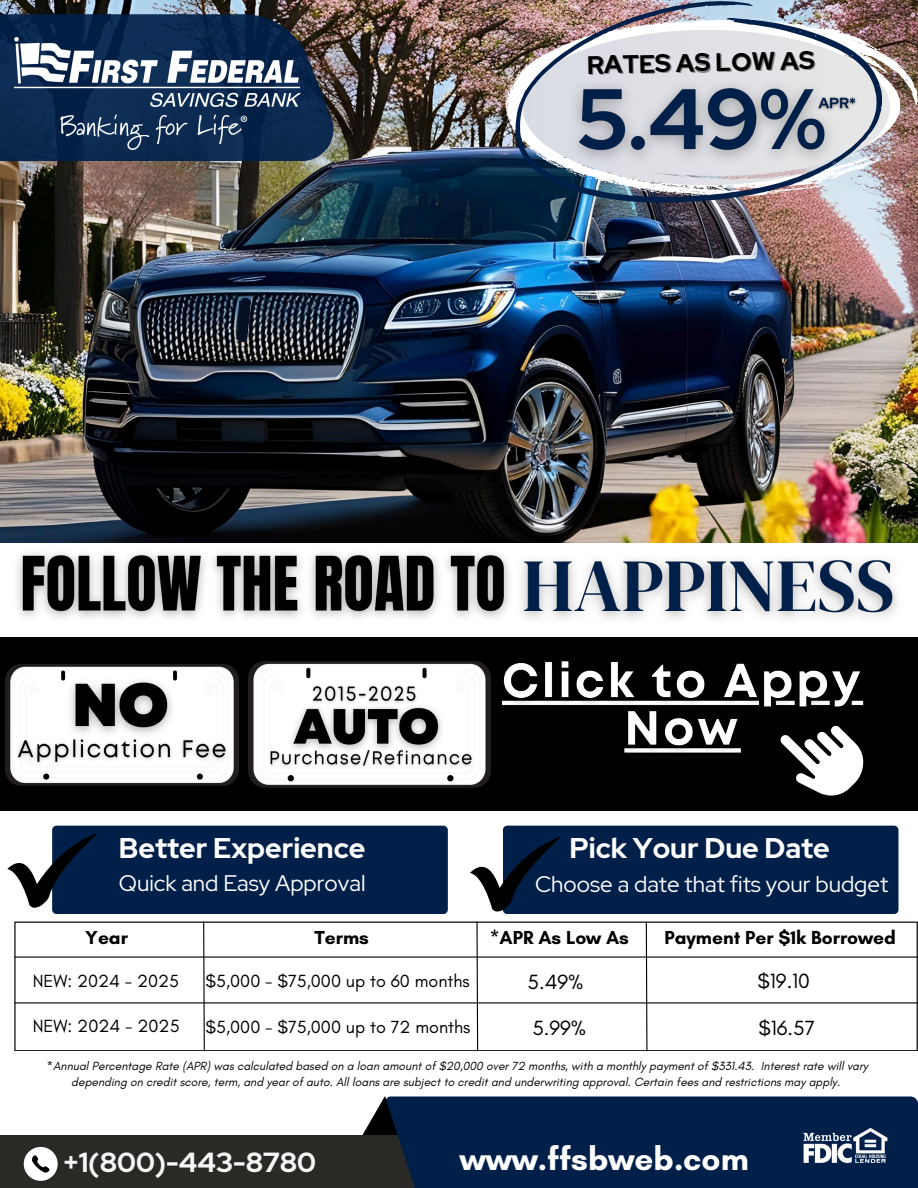
<style>
.page{position:relative;width:918px;height:1188px;background:#fff}
.page>*{position:absolute;margin:0;border:0;box-sizing:border-box;transform-origin:0 0}
.t1{font:700 33.15px "Glacial Indifference";color:#fff}
.t2{font:700 28.35px "Red Hat Display";color:#fff}
.t3{font:700 27.6px "Red Hat Display";color:#f6f6f6}
.t4{font:700 25.2px "Red Hat Display";color:#000}
.t5{font:22.5px "Red Hat Display";color:#fff}
.t6{font:21px "Glacial Indifference";color:#000}
.t7{font:700 19.2px "Glacial Indifference";color:#000}
.t8{font:18px "Glacial Indifference";color:#000}
.t9{font:italic 12px/16px "Glacial Indifference";color:#000;text-align:center}
</style>
<div class="page">
<img style="left:0;top:0;width:918px;height:542px">
<svg style="left:362px;top:1096px;width:24px;height:39px"></svg>
<div style="left:0;top:1135px;width:522px;height:53px;background:#2a2925"></div>
<div style="left:386px;top:1096px;width:532px;height:92px;background:#00204a"></div>
<svg style="left:0;top:14px;width:334px;height:147px;background:#192e4c"></svg>
<img style="left:14px;top:37px;width:286px;height:113px">
<img style="left:6px;top:539px;width:499px;height:79px">
<img style="left:505px;top:535px;width:407px;height:84px">
<div style="left:52px;top:826px;width:396px;height:88px;background:#00204a;border-radius:4px"></div>
<svg style="left:7px;top:833px;width:91px;height:77px"></svg>
<div style="left:503px;top:826px;width:395px;height:88px;background:#00204a;border-radius:4px"></div>
<svg style="left:470px;top:836px;width:91px;height:78px"></svg>
<div style="left:0;top:637px;width:918px;height:174px;background:#000"></div>
<img style="left:5px;top:664px;width:233px;height:122px">
<img style="left:248px;top:662px;width:242px;height:126px">
<svg style="left:14px;top:922px;width:904px;height:129px"></svg>
<hr style="left:15px;top:956px;width:902px;height:2px;background:#000">
<svg style="left:476px;top:921px;width:3px;height:131px"></svg>
<svg style="left:645px;top:921px;width:3px;height:131px"></svg>
<hr style="left:15px;top:1002px;width:902px;height:1px;background:#000">
<svg style="left:203px;top:921px;width:2px;height:131px"></svg>
<svg style="left:24px;top:1147px;width:33px;height:34px"></svg>
<img style="left:803px;top:1127px;width:85px;height:36px">
<svg style="left:237px;top:298px;width:14px;height:44px"></svg>
<img style="left:506px;top:18px;width:411px;height:179px">
<img style="left:515px;top:1px;width:367px;height:202px">
<img style="left:58px;top:669px;width:125px;height:63px">
<img style="left:10px;top:732px;width:225px;height:38px">
<img style="left:279px;top:697px;width:174px;height:48px">
<img style="left:306px;top:681px;width:116px;height:27px">
<img style="left:264px;top:745px;width:214px;height:27px">
<img style="left:557px;top:63px;width:289px;height:112px">
<img style="left:812px;top:93px;width:49px;height:22px">
<img style="left:489px;top:661px;width:375px;height:107px">
<svg style="left:759px;top:714px;width:105px;height:82px"></svg>
<p class="t4" style="left:587px;top:48px;width:229px;rotate:-1deg">RATES AS LOW AS</p>
<p class="t2" style="left:119px;top:829px;width:248px">Better Experience</p>
<p class="t5" style="left:119px;top:868px;width:248px">Quick and Easy Approval</p>
<p class="t2" style="left:570px;top:829px;width:262px">Pick Your Due Date</p>
<p class="t5" style="left:535px;top:869px;width:355px">Choose a date that fits your budget</p>
<p class="t7" style="left:85px;top:926px;width:44px">Year</p>
<p class="t8" style="left:33px;top:970px;width:148px">NEW: 2024 - 2025</p>
<p class="t8" style="left:33px;top:1015px;width:148px">NEW: 2024 - 2025</p>
<p class="t7" style="left:664px;top:926px;width:233px">Payment Per $1k Borrowed</p>
<p class="t7" style="left:314px;top:926px;width:56px">Terms</p>
<p class="t7" style="left:490px;top:926px;width:141px">*APR As Low As</p>
<h1 class="t8" style="left:206px;top:970px;width:266px">$5,000 - $75,000 up to 60 months</h1>
<p class="t8" style="left:206px;top:1016px;width:266px">$5,000 - $75,000 up to 72 months</p>
<p class="t6" style="left:528px;top:969px;width:57px">5.49%</p>
<p class="t6" style="left:758px;top:968px;width:54px">$19.10</p>
<p class="t6" style="left:532px;top:1015px;width:55px">5.99%</p>
<p class="t6" style="left:758px;top:1015px;width:58px">$16.57</p>
<p class="t9" style="left:47px;top:1058px;width:823px">*Annual Percentage Rate (APR) was calculated based on a loan amount of $20,000 over 72 months, with a monthly payment of $331.43. Interest rate will vary depending on credit score, term, and year of auto. All loans are subject to credit and underwriting approval. Certain fees and restrictions may apply.</p>
<p class="t3" style="left:64px;top:1144px;width:254px">+1(800)-443-8780</p>
<p class="t1" style="left:460px;top:1139px;width:291px">www.ffsbweb.com</p>
</div>
